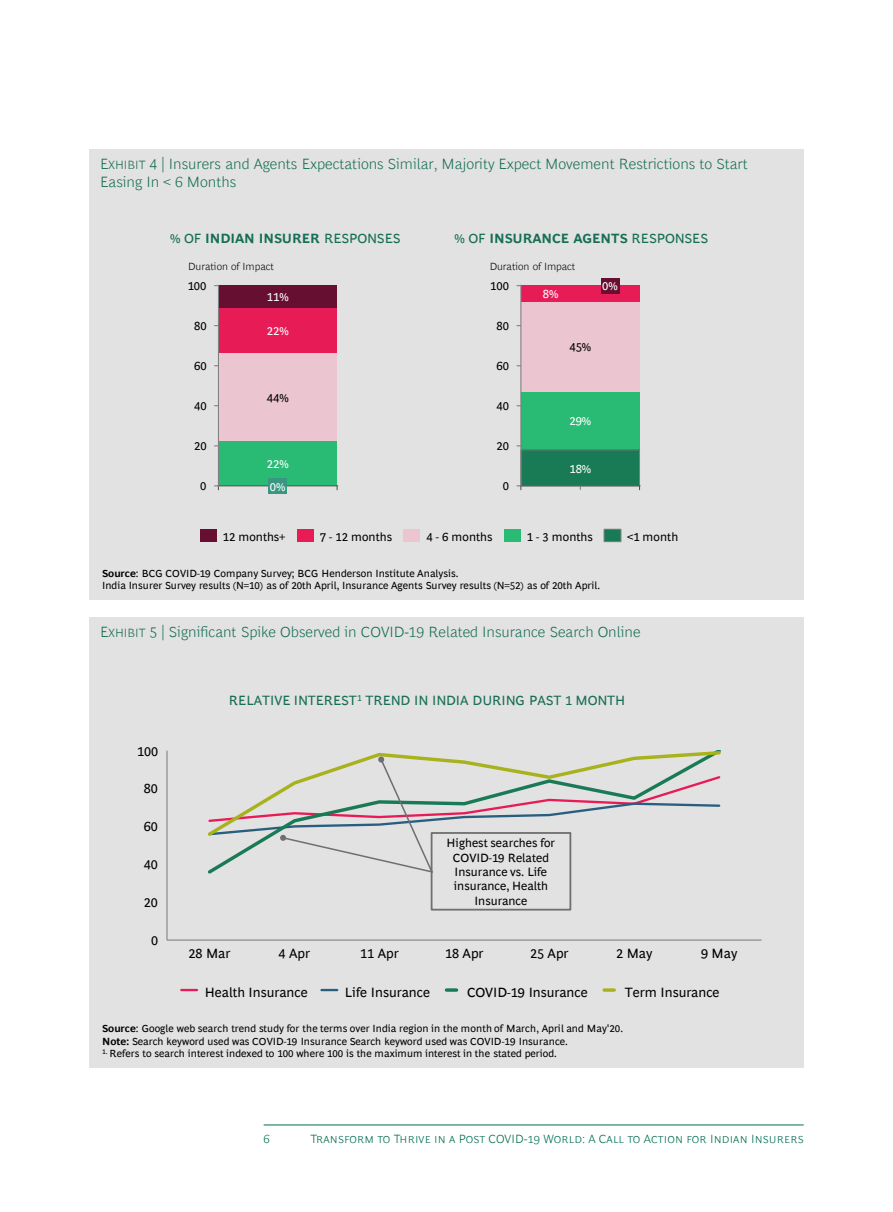
<style>
.page{position:relative;width:893px;height:1212px;background:#fff}
.page>*{position:absolute;margin:0;border:0;box-sizing:border-box;transform-origin:0 0}
.t1{font:300 15px/18px "Henderson BCG Sans";color:#166e55}
.t2{font:13.5px "Henderson BCG Sans";color:#000}
.t3{font:700 13.5px "Henderson BCG Sans";color:#166e55}
.t4{font:13.5px "Henderson BCG Sans";color:#166e55}
.t5{font:12.15px "Henderson BCG Sans";color:#000}
.t6{font:12.15px "Henderson BCG Sans";color:#fff}
.t7{font:12px/14.4px "Henderson BCG Sans";color:#000;text-align:center}
.t8{font:300 12px "Henderson BCG Sans";letter-spacing:.01em;color:#006e51}
.t9{font:12px "Henderson BCG Sans";color:#fff}
.t10{font:10.5px/11.4px "Henderson BCG Sans";color:#000}
.t11{font:300 10.5px "Henderson BCG Sans";letter-spacing:-.005em;color:#000}
.s1{font-size:12px}
.s2{font-weight:400}
.s3{font-weight:700}
</style>
<div class="page">
<hr style="left:264px;top:1125px;width:540px;height:1px;background:#006e51">
<div style="left:89px;top:149px;width:715px;height:450px;background:#e2e2e2"></div>
<div style="left:218px;top:441px;width:119px;height:45px;background:#29ba74"></div>
<div style="left:218px;top:352px;width:119px;height:89px;background:#ebc5d0"></div>
<div style="left:218px;top:308px;width:119px;height:44px;background:#e71c57"></div>
<div style="left:218px;top:286px;width:119px;height:22px;background:#670f31"></div>
<hr style="left:218px;top:485px;width:120px;height:1px;background:#575757">
<hr style="left:218px;top:285px;width:1px;height:201px;background:#808080">
<svg style="left:214px;top:485px;width:5px;height:5px"></svg>
<div style="left:268px;top:478px;width:19px;height:16px;background:#399781"></div>
<div style="left:521px;top:392px;width:118px;height:58px;background:#29ba74"></div>
<div style="left:521px;top:302px;width:118px;height:90px;background:#ebc5d0"></div>
<div style="left:521px;top:286px;width:118px;height:16px;background:#e71c57"></div>
<div style="left:521px;top:450px;width:118px;height:36px;background:#197a56"></div>
<hr style="left:520px;top:485px;width:120px;height:1px;background:#575757">
<hr style="left:520px;top:285px;width:1px;height:201px;background:#808080">
<div style="left:601px;top:278px;width:18px;height:16px;background:#670f31"></div>
<div style="left:200px;top:529px;width:17px;height:13px;background:#670f31"></div>
<div style="left:297px;top:529px;width:17px;height:13px;background:#e71c57"></div>
<div style="left:403px;top:529px;width:17px;height:13px;background:#ebc5d0"></div>
<div style="left:504px;top:529px;width:17px;height:13px;background:#29ba74"></div>
<div style="left:604px;top:529px;width:17px;height:13px;background:#197a56"></div>
<div style="left:604px;top:529px;width:17px;height:13px;border:1px solid #808080"></div>
<div style="left:89px;top:617px;width:715px;height:451px;background:#e2e2e2"></div>
<hr style="left:166px;top:751px;width:2px;height:189px;background:#7f7f7f">
<hr style="left:167px;top:939px;width:595px;height:1px;background:#7f7f7f">
<svg style="left:370px;top:750px;width:351px;height:6px"></svg>
<svg style="left:446px;top:988px;width:11px;height:4px"></svg>
<svg style="left:181px;top:989px;width:16px;height:2px"></svg>
<svg style="left:321px;top:989px;width:16px;height:2px"></svg>
<svg style="left:604px;top:988px;width:10px;height:4px"></svg>
<div style="left:431px;top:832px;width:140px;height:78px;border:2px solid #6e6f73"></div>
<svg style="left:208px;top:756px;width:513px;height:117px"></svg>
<h1 class="t1" style="left:100px;top:153px;width:649px">E<span class="s1">XHIBIT</span> 4 | Insurers and Agents Expectations Similar, Majority Expect Movement Restrictions to Start<br>Easing In &lt; 6 Months</h1>
<p class="t3" style="left:170px;top:228px;width:232px"><span class="s2">% OF</span> INDIAN INSURER <span class="s2">RESPONSES</span></p>
<p class="t3" style="left:454px;top:228px;width:255px"><span class="s2">% OF</span> INSURANCE AGENTS <span class="s2">RESPONSES</span></p>
<p class="t11" style="left:188px;top:259px;width:87px">Duration of Impact</p>
<p class="t11" style="left:490px;top:259px;width:87px">Duration of Impact</p>
<p class="t7" style="left:188px;top:278px;width:20px">100</p>
<p class="t7" style="left:194px;top:318px;width:14px">80</p>
<p class="t9" style="left:267px;top:288px;width:23px">11%</p>
<p class="t9" style="left:267px;top:322px;width:23px">22%</p>
<p class="t7" style="left:490px;top:278px;width:20px">100</p>
<p class="t9" style="left:602px;top:277px;width:17px">0%</p>
<p class="t6" style="left:543px;top:285px;width:17px">8%</p>
<p class="t7" style="left:497px;top:318px;width:14px">80</p>
<p class="t7" style="left:569px;top:339px;width:23px">45%</p>
<p class="t7" style="left:194px;top:358px;width:14px">60</p>
<p class="t7" style="left:194px;top:398px;width:14px">40</p>
<p class="t5" style="left:267px;top:388px;width:23px">44%</p>
<p class="t7" style="left:497px;top:358px;width:14px">60</p>
<p class="t7" style="left:497px;top:398px;width:14px">40</p>
<p class="t7" style="left:194px;top:438px;width:14px">20</p>
<p class="t7" style="left:200px;top:478px;width:8px">0</p>
<p class="t9" style="left:267px;top:455px;width:23px">22%</p>
<p class="t9" style="left:270px;top:478px;width:17px">0%</p>
<p class="t7" style="left:497px;top:438px;width:14px">20</p>
<p class="t7" style="left:503px;top:478px;width:8px">0</p>
<p class="t9" style="left:569px;top:412px;width:23px">29%</p>
<p class="t9" style="left:569px;top:460px;width:23px">18%</p>
<p class="t7" style="left:223px;top:529px;width:64px">12 months+</p>
<p class="t7" style="left:320px;top:529px;width:74px">7 - 12 months</p>
<p class="t7" style="left:426px;top:529px;width:67px">4 - 6 months</p>
<p class="t7" style="left:527px;top:529px;width:67px">1 - 3 months</p>
<p class="t7" style="left:627px;top:529px;width:53px">&lt;1 month</p>
<p class="t10" style="left:102px;top:567px;width:499px"><span class="s3">Source</span>: BCG COVID-19 Company Survey; BCG Henderson Institute Analysis.<br>India Insurer Survey results (N=10) as of 20th April, Insurance Agents Survey results (N=52) as of 20th April.</p>
<h1 class="t1" style="left:100px;top:622px;width:542px">E<span class="s1">XHIBIT</span> 5 | Significant Spike Observed in COVID-19 Related Insurance Search Online</h1>
<p class="t2" style="left:137px;top:741px;width:23px">100</p>
<p class="t2" style="left:144px;top:779px;width:16px">80</p>
<p class="t2" style="left:144px;top:817px;width:16px">60</p>
<p class="t2" style="left:144px;top:854px;width:16px">40</p>
<p class="t2" style="left:144px;top:892px;width:16px">20</p>
<p class="t2" style="left:151px;top:930px;width:9px">0</p>
<p class="t4" style="left:229px;top:691px;width:398px">RELATIVE INTEREST<sup>1</sup> TREND IN INDIA DURING PAST 1 MONTH</p>
<p class="t7" style="left:447px;top:835px;width:110px">Highest searches for<br>COVID-19 Related<br>Insurance vs. Life insurance, Health<br>Insurance</p>
<p class="t2" style="left:189px;top:943px;width:43px">28 Mar</p>
<p class="t2" style="left:279px;top:943px;width:33px">4 Apr</p>
<p class="t2" style="left:360px;top:943px;width:40px">11 Apr</p>
<p class="t2" style="left:445px;top:943px;width:40px">18 Apr</p>
<p class="t2" style="left:530px;top:943px;width:40px">25 Apr</p>
<p class="t2" style="left:616px;top:943px;width:38px">2 May</p>
<p class="t2" style="left:701px;top:943px;width:38px">9 May</p>
<p class="t2" style="left:205px;top:982px;width:105px">Health Insurance</p>
<p class="t2" style="left:345px;top:982px;width:87px">Life Insurance</p>
<p class="t2" style="left:467px;top:982px;width:122px">COVID-19 Insurance</p>
<p class="t2" style="left:625px;top:982px;width:96px">Term Insurance</p>
<p class="t10" style="left:102px;top:1021px;width:522px;line-height:12.6px"><span class="s3">Source</span>: Google web search trend study for the terms over India region in the month of March, April and May'20.<br><span class="s3">Note:</span> Search keyword used was COVID-19 Insurance Search keyword used was COVID-19 Insurance.</p>
<p class="t10" style="left:102px;top:1047px;width:456px"><sup>1.</sup> Refers to search interest indexed to 100 where 100 is the maximum interest in the stated period.</p>
<p class="t8" style="left:264px;top:1129px;width:8px">6</p>
<p class="t8" style="left:310px;top:1129px;width:495px">Transform to Thrive in a Post COVID-19 World: A Call to Action for Indian Insurers</p>
</div>
